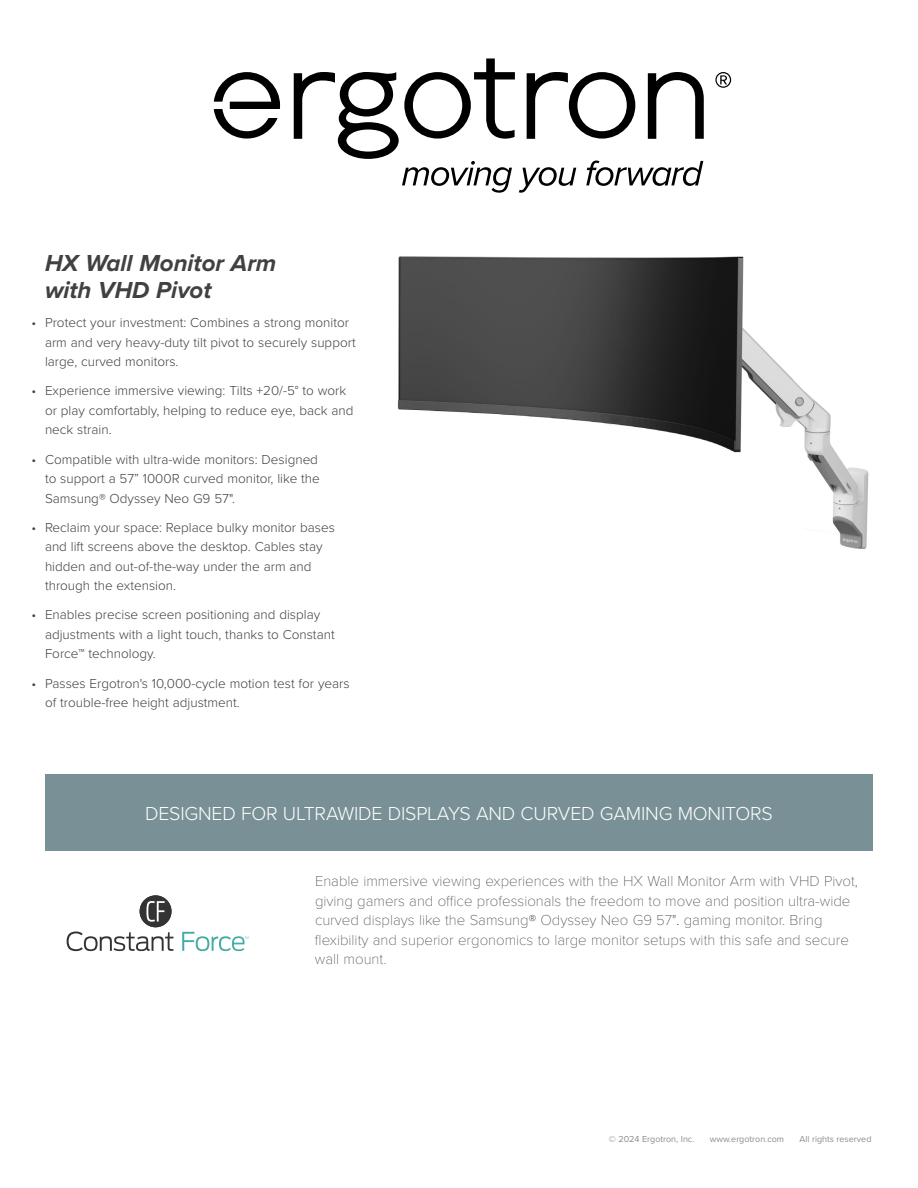
<style>
.page{position:relative;width:918px;height:1188px;background:#fff}
.page>*{position:absolute;margin:0;border:0;box-sizing:border-box;transform-origin:0 0}
.t1{font:italic 700 24px/27px "Proxima Nova";color:#414042}
.t2{font:300 19.5px "Proxima Nova";letter-spacing:-.01em;color:#fff}
.t3{font:100 15px/19.5px "Proxima Nova T";color:#414042}
.t4{font:300 13.5px/19.5px "Proxima Nova";color:#414042}
.t5{font:9px "Proxima Nova";color:#8a8c8e}
.s1{font-family:"Proxima Nova";font-weight:300;font-size:13.5px}
</style>
<div class="page">
<div style="left:45px;top:774px;width:828px;height:76px;background:#799196"></div>
<svg style="left:715px;top:72px;width:16px;height:16px"></svg>
<svg style="left:214px;top:72px;width:66px;height:67px"></svg>
<svg style="left:294px;top:58px;width:410px;height:135px"></svg>
<svg style="left:182px;top:932px;width:67px;height:19px"></svg>
<svg style="left:67px;top:932px;width:106px;height:19px"></svg>
<div style="left:140px;top:895px;width:32px;height:32px;background:#333334;border-radius:50%"></div>
<svg style="left:146px;top:901px;width:19px;height:21px"></svg>
<img style="left:397px;top:256px;width:472px;height:293px">
<h1 class="t1" style="left:45px;top:249px;width:233px">HX Wall Monitor Arm with VHD Pivot</h1>
<p class="t4" style="left:45px;top:312px;width:312px;text-indent:-14px">• Protect your investment: Combines a strong monitor arm and very heavy-duty tilt pivot to securely support large, curved monitors.</p>
<p class="t4" style="left:45px;top:380px;width:310px;text-indent:-14px">• Experience immersive viewing: Tilts +20/-5° to work or play comfortably, helping to reduce eye, back and neck strain.</p>
<p class="t4" style="left:45px;top:449px;width:276px;text-indent:-14px">• Compatible with ultra-wide monitors: Designed to support a 57” 1000R curved monitor, like the<br>Samsung® Odyssey Neo G9 57".</p>
<p class="t4" style="left:45px;top:517px;width:291px;text-indent:-14px">• Reclaim your space: Replace bulky monitor bases and lift screens above the desktop. Cables stay hidden and out-of-the-way under the arm and through the extension.</p>
<p class="t4" style="left:45px;top:605px;width:291px;text-indent:-14px">• Enables precise screen positioning and display adjustments with a light touch, thanks to Constant<br>Force™ technology.</p>
<p class="t4" style="left:45px;top:673px;width:306px;text-indent:-14px">• Passes Ergotron's 10,000-cycle motion test for years of trouble-free height adjustment.</p>
<h2 class="t2" style="left:145px;top:799px;width:629px">DESIGNED FOR ULTRAWIDE DISPLAYS AND CURVED GAMING MONITORS</h2>
<p class="t3" style="left:315px;top:871px;width:544px">Enable immersive viewing experiences with the HX Wall Monitor Arm with VHD Pivot, giving gamers and office professionals the freedom to move and position ultra-wide curved displays like the Samsung® Odyssey Neo G9 57"<span class="s1">.</span> gaming monitor. Bring flexibility and superior ergonomics to large monitor setups with this safe and secure wall mount.</p>
<p class="t5" style="left:609px;top:1132px;width:87px">© 2024 Ergotron, Inc.</p>
<p class="t5" style="left:710px;top:1132px;width:76px">www.ergotron.com</p>
<p class="t5" style="left:800px;top:1132px;width:73px">All rights reserved</p>
</div>
